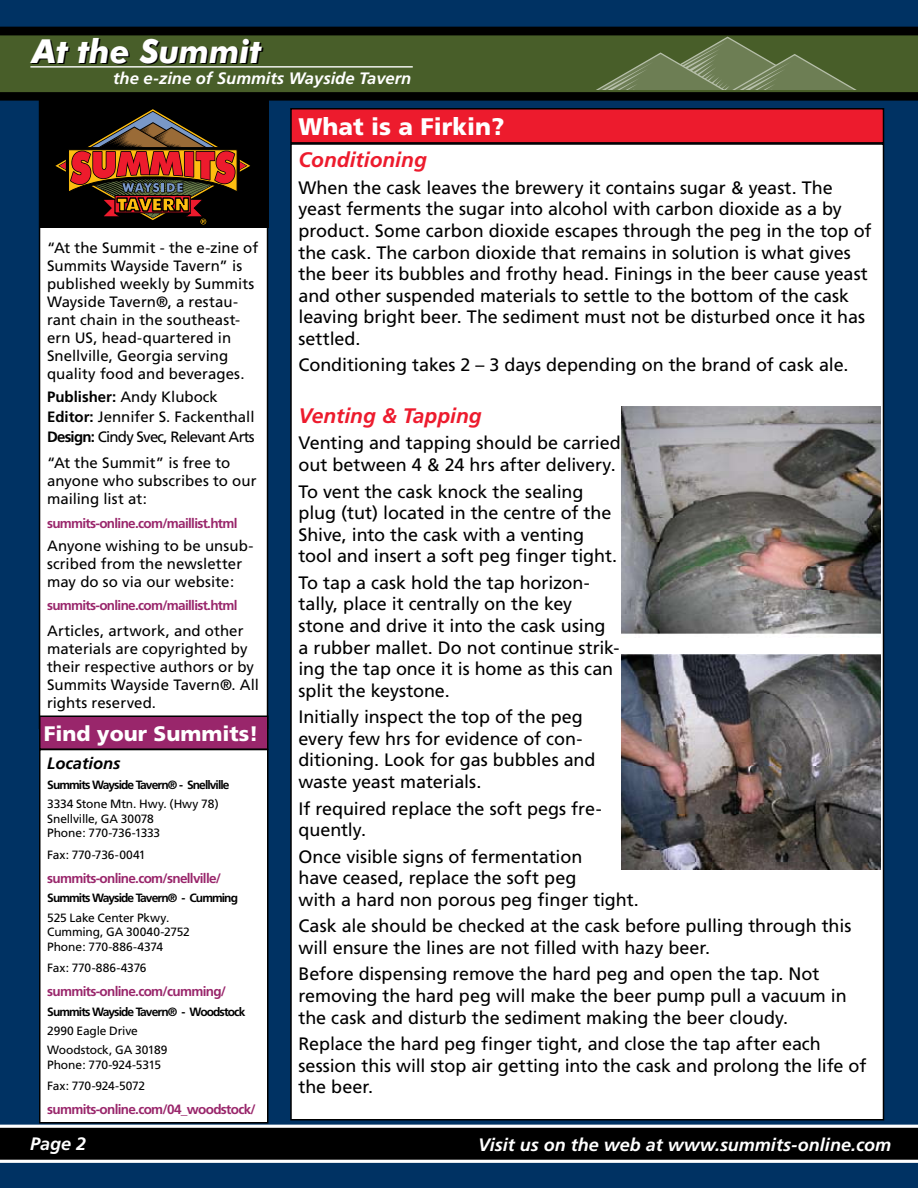
<style>
.page{position:relative;width:918px;height:1188px;background:#003263}
.page>*{position:absolute;margin:0;border:0;box-sizing:border-box;transform-origin:0 0}
.t1{font:italic 700 33.15px "Futura BT";color:#fff}
.t2{font:900 24px "Frutiger";color:#fff}
.t3{font:italic 700 21px "Frutiger";color:#ed1b2d}
.t4{font:900 21px "Frutiger";color:#fff}
.t5{font:18px/21.6px "Frutiger";letter-spacing:-.005em;color:#000}
.t6{font:italic 700 18px "Frutiger";color:#fff}
.t7{font:italic 700 16.5px "Frutiger";color:#fff}
.t8{font:italic 700 16.5px "Frutiger";color:#000}
.t9{font:15px/18px "Frutiger";color:#000}
.t10{font:700 13.5px "Frutiger";letter-spacing:-.05em;color:#99266b}
.t11{font:12px/14.4px "Frutiger";letter-spacing:-.01em;color:#000}
.t12{font:700 12px "Frutiger";letter-spacing:-.075em;color:#000}
.s1{font-weight:700}
</style>
<div class="page">
<svg style="left:0;top:1125px;width:918px;height:38px"></svg>
<div style="left:40px;top:100px;width:228px;height:628px;background:#fff"></div>
<div style="left:39px;top:99px;width:229px;height:630px;border:2px solid #000"></div>
<div style="left:40px;top:716px;width:228px;height:33px;background:#99266b"></div>
<div style="left:39px;top:716px;width:229px;height:34px;border:2px solid #000"></div>
<div style="left:40px;top:750px;width:228px;height:373px;background:#fff"></div>
<div style="left:39px;top:749px;width:229px;height:375px;border:2px solid #000"></div>
<div style="left:0;top:27px;width:918px;height:74px;background:#000"></div>
<svg style="left:0;top:34px;width:918px;height:60px"></svg>
<div style="left:39px;top:100px;width:229px;height:128px;background:#000"></div>
<svg style="left:55px;top:109px;width:195px;height:115px"></svg>
<hr style="left:30px;top:66px;width:383px;height:2px;background:#fff">
<svg style="left:567px;top:36px;width:324px;height:54px"></svg>
<div style="left:291px;top:109px;width:593px;height:34px;background:#ed1b2d"></div>
<div style="left:290px;top:108px;width:594px;height:36px;border:2px solid #000"></div>
<div style="left:291px;top:144px;width:593px;height:976px;background:#fff"></div>
<img style="left:621px;top:407px;width:259px;height:228px">
<img style="left:621px;top:654px;width:259px;height:216px">
<h1 class="t1" style="left:32px;top:31px;width:231px">At the Summit</h1>
<p class="t7" style="left:113px;top:68px;width:300px">the e-zine of Summits Wayside Tavern</p>
<h2 class="t2" style="left:298px;top:112px;width:208px">What is a Firkin?</h2>
<p class="t3" style="left:298px;top:148px;width:130px">Conditioning</p>
<p class="t5" style="left:298px;top:177px;width:575px">When the cask leaves the brewery it contains sugar &amp; yeast. The yeast ferments the sugar into alcohol with carbon dioxide as a by product. Some carbon dioxide escapes through the peg in the top of the cask. The carbon dioxide that remains in solution is what gives the beer its bubbles and frothy head. Finings in the beer cause yeast and other suspended materials to settle to the bottom of the cask leaving bright beer. The sediment must not be disturbed once it has settled.</p>
<p class="t5" style="left:298px;top:354px;width:552px">Conditioning takes 2 – 3 days depending on the brand of cask ale.</p>
<p class="t3" style="left:298px;top:403px;width:185px">Venting &amp; Tapping</p>
<p class="t5" style="left:298px;top:433px;width:324px">Venting and tapping should be carried out between 4 &amp; 24 hrs after delivery.</p>
<p class="t5" style="left:298px;top:481px;width:320px">To vent the cask knock the sealing plug (tut) located in the centre of the Shive, into the cask with a venting tool and insert a soft peg finger tight.</p>
<p class="t5" style="left:298px;top:572px;width:322px">To tap a cask hold the tap horizon&shy;tally, place it centrally on the key stone and drive it into the cask using a rubber mallet. Do not continue strik&shy;ing the tap once it is home as this can split the keystone.</p>
<p class="t5" style="left:298px;top:706px;width:299px">Initially inspect the top of the peg every few hrs for evidence of con&shy;ditioning. Look for gas bubbles and waste yeast materials.</p>
<p class="t5" style="left:298px;top:798px;width:305px">If required replace the soft pegs fre&shy;quently.</p>
<p class="t5" style="left:298px;top:846px;width:342px">Once visible signs of fermentation<br>have ceased, replace the soft peg<br>with a hard non porous peg finger tight.</p>
<p class="t5" style="left:298px;top:915px;width:554px">Cask ale should be checked at the cask before pulling through this will ensure the lines are not filled with hazy beer.</p>
<p class="t5" style="left:298px;top:963px;width:550px">Before dispensing remove the hard peg and open the tap. Not removing the hard peg will make the beer pump pull a vacuum in the cask and disturb the sediment making the beer cloudy.</p>
<p class="t5" style="left:298px;top:1033px;width:569px">Replace the hard peg finger tight, and close the tap after each session this will stop air getting into the cask and prolong the life of the beer.</p>
<p class="t9" style="left:47px;top:239px;width:213px">“At the Summit - the e-zine of<br>Summits Wayside Tavern” is published weekly by Summits<br>Wayside Tavern®, a restau&shy;rant chain in the southeast&shy;ern US, head-quartered in<br>Snellville, Georgia serving quality food and beverages.</p>
<p class="t9" style="left:47px;top:387px;width:209px;line-height:20.1px"><span class="s1">Publisher:</span> Andy Klubock<br><span class="s1">Editor:</span> Jennifer S. Fackenthall<br><span class="s1">Design:</span> Cindy Svec, Relevant Arts</p>
<p class="t9" style="left:47px;top:454px;width:211px">“At the Summit” is free to anyone who subscribes to our mailing list at:</p>
<p class="t10" style="left:47px;top:515px;width:192px">summits-online.com/maillist.html</p>
<p class="t9" style="left:47px;top:537px;width:208px">Anyone wishing to be unsub&shy;scribed from the newsletter may do so via our website:</p>
<p class="t10" style="left:47px;top:598px;width:192px">summits-online.com/maillist.html</p>
<p class="t9" style="left:47px;top:622px;width:214px">Articles, artwork, and other materials are copyrighted by their respective authors or by<br>Summits Wayside Tavern®. All rights reserved.</p>
<p class="t4" style="left:44px;top:721px;width:216px">Find your Summits!</p>
<p class="t8" style="left:47px;top:754px;width:75px">Locations</p>
<p class="t12" style="left:47px;top:778px;width:184px">Summits Wayside Tavern® - Snellville</p>
<p class="t11" style="left:47px;top:797px;width:173px">3334 Stone Mtn. Hwy. (Hwy 78)<br>Snellville, GA 30078<br>Phone: 770-736-1333</p>
<p class="t11" style="left:47px;top:848px;width:100px">Fax: 770-736-0041</p>
<p class="t10" style="left:47px;top:870px;width:175px">summits-online.com/snellville/</p>
<p class="t12" style="left:47px;top:891px;width:192px">Summits Wayside Tavern® - Cumming</p>
<p class="t11" style="left:47px;top:910px;width:144px">525 Lake Center Pkwy.<br>Cumming, GA 30040-2752<br>Phone: 770-886-4374</p>
<p class="t11" style="left:47px;top:961px;width:101px">Fax: 770-886-4376</p>
<p class="t10" style="left:47px;top:983px;width:180px">summits-online.com/cumming/</p>
<p class="t12" style="left:47px;top:1004px;width:200px">Summits Wayside Tavern® - Woodstock</p>
<p class="t11" style="left:47px;top:1021px;width:122px;line-height:19.2px">2990 Eagle Drive<br>Woodstock, GA 30189</p>
<p class="t11" style="left:47px;top:1054px;width:115px;line-height:21.6px">Phone: 770-924-5315<br>Fax: 770-924-5072</p>
<p class="t10" style="left:47px;top:1101px;width:210px">summits-online.com/04_woodstock/</p>
<p class="t6" style="left:30px;top:1133px;width:58px">Page 2</p>
<p class="t6" style="left:478px;top:1134px;width:414px">Visit us on the web at www.summits-online.com</p>
</div>
